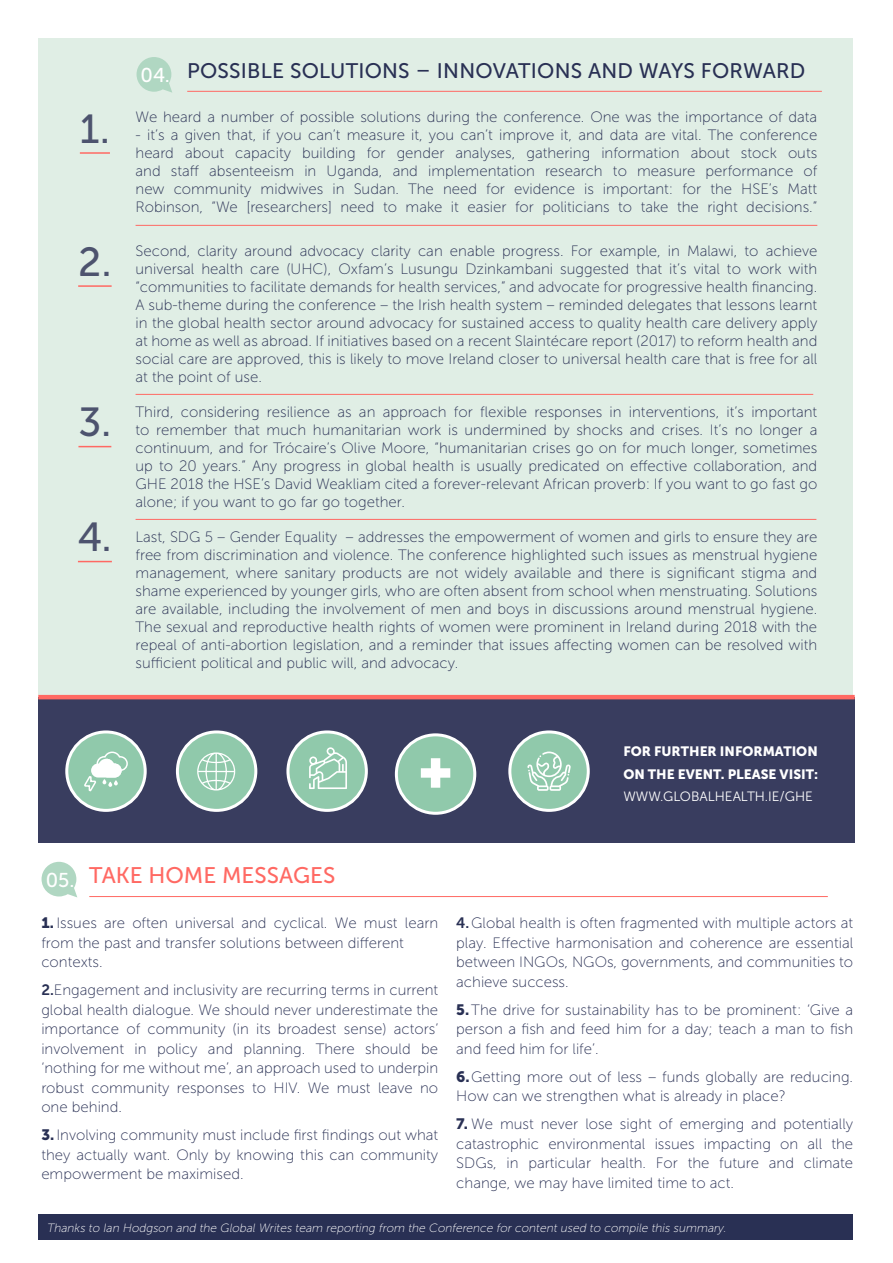
<style>
.page{position:relative;width:893px;height:1263px;background:#fff}
.page>*{position:absolute;margin:0;border:0;box-sizing:border-box;transform-origin:0 0}
.t1{font:40.5px "Museo Sans 500";color:#4d536e}
.t2{font:22.5px "Museo Sans 500";color:#ff6963}
.t3{font:21px "Museo Sans 500";letter-spacing:.01em;color:#293054}
.t4{font:19.95px "Museo Sans 500";color:#fff}
.t5{font:15px/18px "Museo Sans 100";color:#293054;text-align:justify}
.t6{font:13.5px/22.5px "Museo Sans 900";color:#fff;text-align:justify}
.t7{font:italic 12px "Museo Sans 100";color:#fff}
.s1{font-family:"Museo Sans 300"}
.s2{font-family:"Museo Sans 900"}
.s3{font-family:"Museo Sans 700"}
</style>
<div class="page">
<div style="left:38px;top:38px;width:815px;height:657px;background:#e0eee5"></div>
<div style="left:38px;top:697px;width:817px;height:145px;background:#393d5f"></div>
<div style="left:67px;top:732px;width:78px;height:78px;background:#90c9ab;border-radius:50%"></div>
<div style="left:65px;top:730px;width:82px;height:82px;border:3px solid #fff;border-radius:50%"></div>
<div style="left:177px;top:732px;width:79px;height:78px;background:#90c9ab;border-radius:50%"></div>
<div style="left:176px;top:730px;width:81px;height:82px;border:3px solid #fff;border-radius:50%"></div>
<div style="left:288px;top:732px;width:78px;height:78px;background:#90c9ab;border-radius:50%"></div>
<div style="left:286px;top:730px;width:82px;height:82px;border:3px solid #fff;border-radius:50%"></div>
<div style="left:396px;top:735px;width:79px;height:78px;background:#90c9ab;border-radius:50%"></div>
<div style="left:395px;top:733px;width:81px;height:82px;border:3px solid #fff;border-radius:50%"></div>
<div style="left:510px;top:732px;width:78px;height:78px;background:#90c9ab;border-radius:50%"></div>
<div style="left:508px;top:730px;width:82px;height:82px;border:3px solid #fff;border-radius:50%"></div>
<hr style="left:89px;top:896px;width:739px;height:1px;background:#ff6963">
<div style="left:38px;top:1214px;width:815px;height:25px;background:#293054"></div>
<svg style="left:197px;top:752px;width:38px;height:38px"></svg>
<svg style="left:309px;top:747px;width:38px;height:42px"></svg>
<svg style="left:84px;top:751px;width:44px;height:40px"></svg>
<svg style="left:421px;top:758px;width:29px;height:30px"></svg>
<svg style="left:527px;top:751px;width:44px;height:40px"></svg>
<hr style="left:136px;top:225px;width:681px;height:1px;background:#ff6963">
<hr style="left:136px;top:394px;width:677px;height:1px;background:#ff6963">
<hr style="left:136px;top:519px;width:680px;height:1px;background:#ff6963">
<hr style="left:38px;top:695px;width:817px;height:4px;background:#ff6963">
<hr style="left:187px;top:91px;width:635px;height:1px;background:#ff6963">
<svg style="left:137px;top:57px;width:35px;height:36px"></svg>
<svg style="left:42px;top:862px;width:35px;height:35px"></svg>
<hr style="left:80px;top:152px;width:30px;height:2px;background:#ff6963">
<hr style="left:78px;top:285px;width:34px;height:2px;background:#ff6963">
<hr style="left:78px;top:446px;width:33px;height:1px;background:#ff6963">
<hr style="left:78px;top:561px;width:34px;height:1px;background:#ff6963">
<p class="t1" style="left:80px;top:106px;width:32px">1.</p>
<p class="t1" style="left:78px;top:239px;width:35px">2.</p>
<p class="t1" style="left:78px;top:400px;width:34px">3.</p>
<p class="t1" style="left:78px;top:515px;width:35px">4.</p>
<p class="t4" style="left:141px;top:65px;width:31px">04.</p>
<p class="t3" style="left:187px;top:59px;width:620px">POSSIBLE SOLUTIONS – INNOVATIONS AND WAYS FORWARD</p>
<p class="t5" style="left:136px;top:108px;width:683px">We heard a number of possible solutions during the conference. One was the importance of data</p>
<p class="t5" style="left:136px;top:126px;width:683px">- it’s a given that, if you can’t measure it, you can’t improve it, and data are vital. The conference heard about capacity building for gender analyses, gathering information about stock outs and staff absenteeism in Uganda, and implementation research to measure performance of new community midwives in Sudan. The need for evidence is important: for the HSE’s Matt Robinson, “We [researchers] need to make it easier for politicians to take the right decisions.”</p>
<p class="t5" style="left:136px;top:242px;width:683px">Second, clarity around advocacy clarity can enable progress. For example, in Malawi, to achieve universal health care (UHC), Oxfam’s Lusungu Dzinkambani suggested that it’s vital to work with “communities to facilitate demands for health services,” and advocate for progressive health financing.<br>A sub-theme during the conference – the Irish health system – reminded delegates that lessons learnt in the global health sector around advocacy for sustained access to quality health care delivery apply at home as well as abroad. If initiatives based on a recent Slaintécare report (2017) to reform health and social care are approved, this is likely to move Ireland closer to universal health care that is free for all at the point of use.</p>
<p class="t5" style="left:136px;top:403px;width:683px">Third, considering resilience as an approach for flexible responses in interventions, it’s important to remember that much humanitarian work is undermined by shocks and crises. It’s no longer a continuum, and for Trócaire’s Olive Moore, “humanitarian crises go on for much longer, sometimes up to 20 years.” Any progress in global health is usually predicated on effective collaboration, and GHE 2018 the HSE’s David Weakliam cited a forever-relevant African proverb: If you want to go fast go alone; if you want to go far go together.</p>
<p class="t5" style="left:136px;top:528px;width:683px">Last, SDG 5 – Gender Equality – addresses the empowerment of women and girls to ensure they are free from discrimination and violence. The conference highlighted such issues as menstrual hygiene management, where sanitary products are not widely available and there is significant stigma and shame experienced by younger girls, who are often absent from school when menstruating. Solutions are available, including the involvement of men and boys in discussions around menstrual hygiene.<br>The sexual and reproductive health rights of women were prominent in Ireland during 2018 with the repeal of anti-abortion legislation, and a reminder that issues affecting women can be resolved with sufficient political and public will, and advocacy.</p>
<p class="t6" style="left:623px;top:740px;width:196px">FOR FURTHER INFORMATION ON THE EVENT. PLEASE VISIT:<br><span class="s1">WWW.GLOBALHEALTH.IE/GHE</span></p>
<p class="t4" style="left:46px;top:869px;width:30px">05.</p>
<p class="t2" style="left:89px;top:863px;width:248px">TAKE HOME MESSAGES</p>
<p class="t5" style="left:41px;top:913px;width:398px;line-height:19.5px;text-align:left"><span class="s2">1.</span> Issues are often universal and cyclical. We must learn from the past and transfer solutions between different contexts.</p>
<p class="t5" style="left:41px;top:980px;width:398px;line-height:19.5px"><span class="s3">2.</span>Engagement and inclusivity are recurring terms in current global health dialogue. We should never underestimate the importance of community (in its broadest sense) actors’ involvement in policy and planning. There should be ‘nothing for me without me’, an approach used to underpin robust community responses to HIV. We must leave no one behind.</p>
<p class="t5" style="left:41px;top:1125px;width:398px;line-height:19.5px"><span class="s2">3.</span>Involving community must include first findings out what they actually want. Only by knowing this can community empowerment be maximised.</p>
<p class="t5" style="left:456px;top:913px;width:398px;line-height:19.5px"><span class="s3">4.</span>Global health is often fragmented with multiple actors at play. Effective harmonisation and coherence are essential between INGOs, NGOs, governments, and communities to achieve success.</p>
<p class="t5" style="left:456px;top:1000px;width:398px;line-height:19.5px"><span class="s2">5.</span>The drive for sustainability has to be prominent: ‘Give a person a fish and feed him for a day; teach a man to fish and feed him for life’.</p>
<p class="t5" style="left:456px;top:1067px;width:398px;line-height:19.5px"><span class="s2">6.</span>Getting more out of less – funds globally are reducing.<br>How can we strengthen what is already in place?</p>
<p class="t5" style="left:456px;top:1114px;width:398px;line-height:19.5px"><span class="s2">7.</span> We must never lose sight of emerging and potentially catastrophic environmental issues impacting on all the SDGs, in particular health. For the future and climate change, we may have limited time to act.</p>
<p class="t7" style="left:47px;top:1221px;width:683px">Thanks to Ian Hodgson and the Global Writes team reporting from the Conference for content used to compile this summary.</p>
</div>
